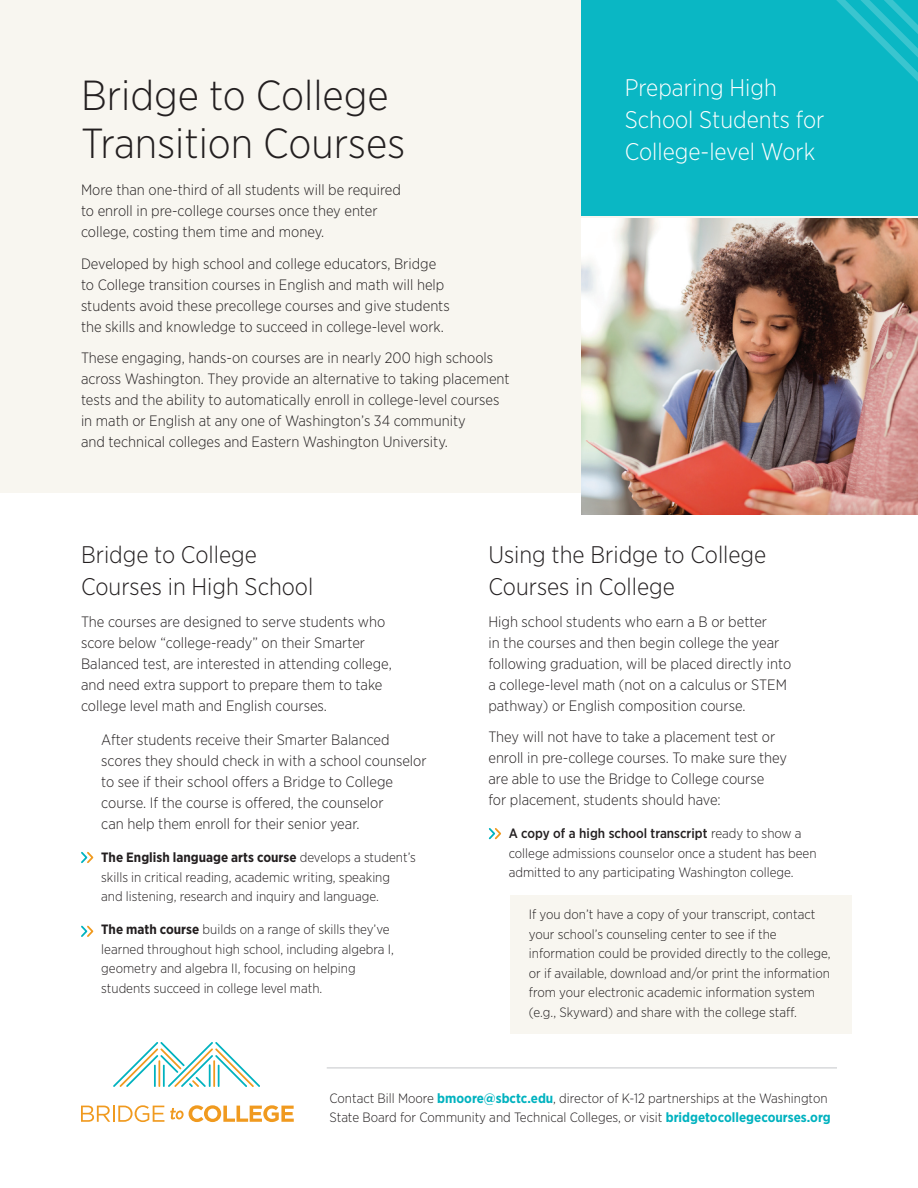
<style>
.page{position:relative;width:918px;height:1188px;background:#fff}
.page>*{position:absolute;margin:0;border:0;box-sizing:border-box;transform-origin:0 0}
.t1{font:300 42px/48px "Gotham Narrow";color:#231f20}
.t2{font:300 24px/31.8px "Gotham Narrow";color:#231f20}
.t3{font:300 24px/31.8px "Gotham Narrow";color:#fff}
.t4{font:300 15px/21px "Gotham Narrow";color:#231f20}
.t5{font:300 13.5px/19.5px "Gotham Narrow";color:#231f20}
.s1{font-weight:700}
.s2{font-weight:500}
.s3{font-weight:700;color:#00b2bf}
</style>
<div class="page">
<div style="left:510px;top:895px;width:342px;height:139px;background:#f8f6f0"></div>
<div style="left:0;top:0;width:918px;height:492px;background:#f8f6f0"></div>
<img style="left:582px;top:218px;width:336px;height:297px">
<div style="left:582px;top:0;width:336px;height:215px;background:#0ab7c4"></div>
<svg style="left:836px;top:0;width:82px;height:82px"></svg>
<svg style="left:81px;top:1105px;width:83px;height:17px"></svg>
<svg style="left:170px;top:1105px;width:124px;height:17px"></svg>
<svg style="left:113px;top:1042px;width:147px;height:45px"></svg>
<svg style="left:488px;top:828px;width:13px;height:12px"></svg>
<svg style="left:81px;top:851px;width:13px;height:12px"></svg>
<svg style="left:81px;top:925px;width:13px;height:12px"></svg>
<hr style="left:327px;top:1067px;width:510px;height:2px;background:#d8d9db">
<p class="t1" style="left:81px;top:70px;width:326px">Bridge to College<br>Transition Courses</p>
<p class="t4" style="left:81px;top:179px;width:321px">More than one-third of all students will be required to enroll in pre-college courses once they enter college, costing them time and money.</p>
<p class="t4" style="left:81px;top:252px;width:370px">Developed by high school and college educators, Bridge to College transition courses in English and math will help students avoid these precollege courses and give students the skills and knowledge to succeed in college-level work.</p>
<p class="t4" style="left:81px;top:347px;width:430px">These engaging, hands-on courses are in nearly 200 high schools across Washington. They provide an alternative to taking placement tests and the ability to automatically enroll in college-level courses in math or English at any one of Washington’s 34 community<br>and technical colleges and Eastern Washington University.</p>
<p class="t3" style="left:625px;top:71px;width:201px">Preparing High<br>School Students for<br>College-level Work</p>
<p class="t2" style="left:81px;top:538px;width:234px">Bridge to College<br>Courses in High School</p>
<p class="t4" style="left:81px;top:611px;width:312px">The courses are designed to serve students who score below “college-ready” on their Smarter Balanced test, are interested in attending college, and need extra support to prepare them to take college level math and English courses.</p>
<p class="t4" style="left:101px;top:729px;width:327px">After students receive their Smarter Balanced scores they should check in with a school counselor to see if their school offers a Bridge to College course. If the course is offered, the counselor<br>can help them enroll for their senior year.</p>
<p class="t5" style="left:101px;top:847px;width:316px"><span class="s1">The English language arts course</span> develops a student’s skills in critical reading, academic writing, speaking<br>and listening, research and inquiry and language.</p>
<p class="t5" style="left:101px;top:919px;width:294px"><span class="s1">The math course</span> builds on a range of skills they’ve learned throughout high school, including algebra I, geometry and algebra II, focusing on helping students succeed in college level math.</p>
<p class="t2" style="left:488px;top:538px;width:279px">Using the Bridge to College<br>Courses in College</p>
<p class="t4" style="left:488px;top:611px;width:304px">High school students who earn a B or better<br>in the courses and then begin college the year following graduation, will be placed directly into a college-level math (not on a calculus or STEM pathway) or English composition course.</p>
<p class="t4" style="left:488px;top:726px;width:300px">They will not have to take a placement test or enroll in pre-college courses. To make sure they are able to use the Bridge to College course<br>for placement, students should have:</p>
<p class="t5" style="left:509px;top:824px;width:309px"><span class="s2">A copy of a high school transcript</span> ready to show a college admissions counselor once a student has been admitted to any participating Washington college.</p>
<p class="t5" style="left:529px;top:905px;width:303px">If you don’t have a copy of your transcript, contact your school’s counseling center to see if the information could be provided directly to the college, or if available, download and/or print the information from your electronic academic information system (e.g., Skyward) and share with the college staff.</p>
<p class="t5" style="left:329px;top:1088px;width:503px">Contact Bill Moore <span class="s3">bmoore@sbctc.edu</span>, director of K-12 partnerships at the Washington<br>State Board for Community and Technical Colleges, or visit <span class="s3">bridgetocollegecourses.org</span></p>
</div>
